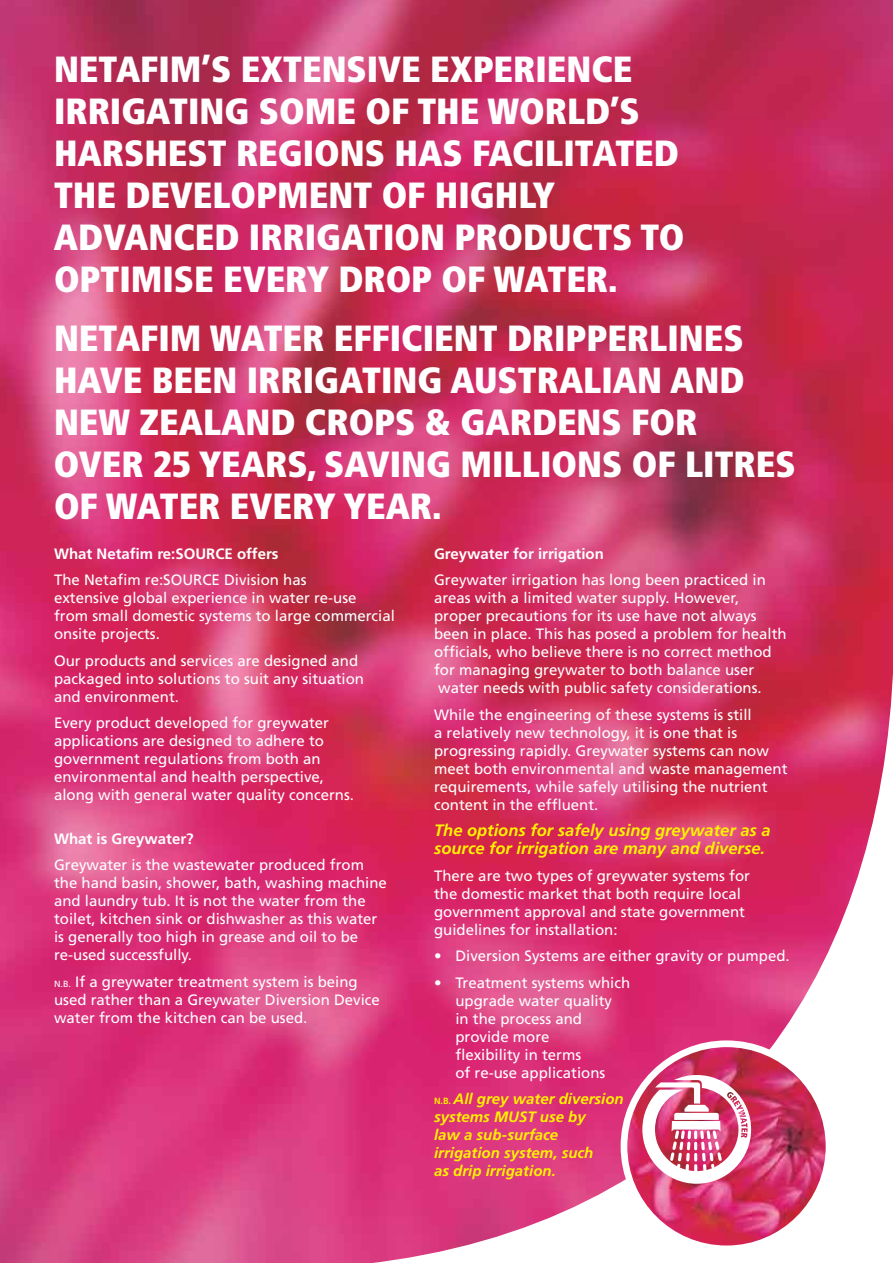
<style>
.page{position:relative;width:893px;height:1263px;background:#fff}
.page>*{position:absolute;margin:0;border:0;box-sizing:border-box;transform-origin:0 0}
.t1{font:900 condensed 36.45px/42px "Frutiger";color:#fff}
.t2{font:italic 700 16.5px/18px "Frutiger";color:#fff200}
.t3{font:15px/18px "Frutiger";color:#fff}
.t4{font:italic 700 15px/18px "Frutiger";color:#fff200}
.t5{font:700 15px "Frutiger";color:#fff}
.s1{font-size:9px}
.s2{font-style:normal;font-size:9px}
</style>
<div class="page">
<img style="left:0;top:0;width:893px;height:1263px">
<img style="left:624px;top:1044px;width:205px;height:205px;border-radius:50%">
<div style="left:621px;top:1040px;width:211px;height:212px;border:7px solid #fff;border-radius:50%"></div>
<img style="left:642px;top:1075px;width:109px;height:109px">
<h1 class="t1" style="left:54px;top:48px;width:632px">NETAFIM’S EXTENSIVE EXPERIENCE<br>IRRIGATING SOME OF THE WORLD’S<br>HARSHEST REGIONS HAS FACILITATED<br>THE DEVELOPMENT OF HIGHLY<br>ADVANCED IRRIGATION PRODUCTS TO<br>OPTIMISE EVERY DROP OF WATER.</h1>
<h1 class="t1" style="left:54px;top:317px;width:743px">NETAFIM WATER EFFICIENT DRIPPERLINES HAVE BEEN IRRIGATING AUSTRALIAN AND NEW ZEALAND CROPS &amp; GARDENS FOR OVER 25 YEARS, SAVING MILLIONS OF LITRES OF WATER EVERY YEAR.</h1>
<p class="t5" style="left:54px;top:545px;width:226px">What Netafim re:SOURCE offers</p>
<p class="t3" style="left:54px;top:571px;width:342px">The Netafim re:SOURCE Division has<br>extensive global experience in water re-use<br>from small domestic systems to large commercial onsite projects.</p>
<p class="t3" style="left:54px;top:651px;width:312px">Our products and services are designed and packaged into solutions to suit any situation and environment.</p>
<p class="t3" style="left:54px;top:714px;width:302px">Every product developed for greywater applications are designed to adhere to government regulations from both an environmental and health perspective, along with general water quality concerns.</p>
<p class="t5" style="left:54px;top:830px;width:141px">What is Greywater?</p>
<p class="t3" style="left:54px;top:856px;width:334px">Greywater is the wastewater produced from the hand basin, shower, bath, washing machine and laundry tub. It is not the water from the toilet, kitchen sink or dishwasher as this water is generally too high in grease and oil to be re-used successfully.</p>
<p class="t3" style="left:54px;top:972px;width:327px"><span class="s1">N.B.</span> If a greywater treatment system is being used rather than a Greywater Diversion Device water from the kitchen can be used.</p>
<p class="t5" style="left:434px;top:545px;width:171px">Greywater for irrigation</p>
<p class="t3" style="left:434px;top:571px;width:354px">Greywater irrigation has long been practiced in areas with a limited water supply. However, proper precautions for its use have not always been in place. This has posed a problem for health officials, who believe there is no correct method for managing greywater to both balance user water needs with public safety considerations.</p>
<p class="t3" style="left:434px;top:705px;width:355px">While the engineering of these systems is still<br>a relatively new technology, it is one that is progressing rapidly. Greywater systems can now meet both environmental and waste management requirements, while safely utilising the nutrient content in the effluent.</p>
<p class="t2" style="left:434px;top:821px;width:338px">The options for safely using greywater as a source for irrigation are many and diverse.</p>
<p class="t3" style="left:434px;top:866px;width:317px">There are two types of greywater systems for the domestic market that both require local government approval and state government guidelines for installation:</p>
<p class="t3" style="left:434px;top:947px;width:357px">• Diversion Systems are either gravity or pumped.</p>
<p class="t3" style="left:455px;top:973px;width:176px;text-indent:-21px">• Treatment systems which upgrade water quality<br>in the process and provide more<br>flexibility in terms<br>of re-use applications</p>
<p class="t4" style="left:434px;top:1090px;width:191px"><span class="s2">N.B.</span> All grey water diversion systems MUST use by<br>law a sub-surface irrigation system, such<br>as drip irrigation.</p>
</div>
